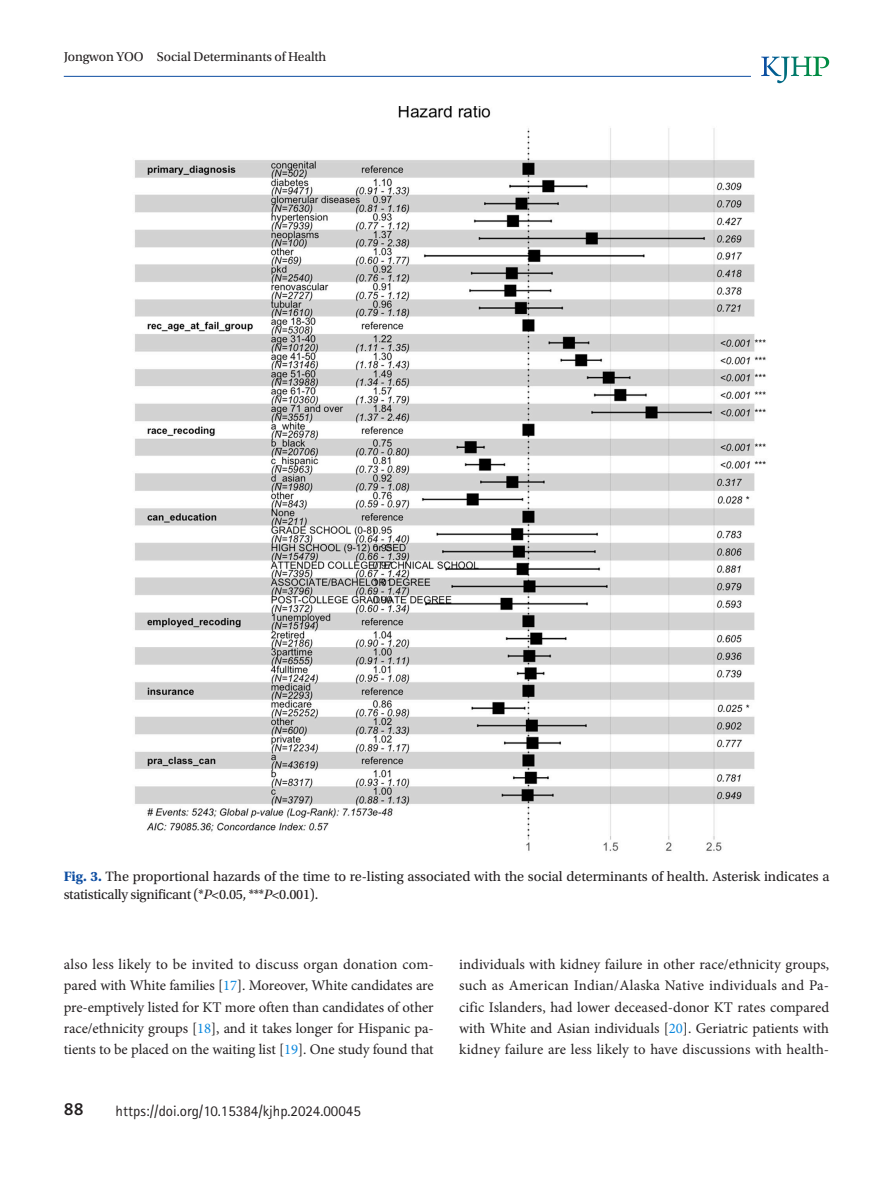
<style>
.page{position:relative;width:893px;height:1191px;background:#fff}
.page>*{position:absolute;margin:0;border:0;box-sizing:border-box;transform-origin:0 0}
.t1{font:600 18px "The Mix B W6";color:#231f20}
.t2{font:15px "Rotis Sans Serif Std";color:#231f20}
.body{font:14.7px/21.3px "Minion Pro";color:#231f20;text-align:justify}
.fig-caption{font:14.25px/18px "Utopia Std";letter-spacing:-.005em;color:#231f20}
.t3{font:13.5px "Utopia Std";letter-spacing:-.01em;color:#231f20}
.s1{font-weight:700;color:#0d4da1}
.s2{font-style:italic}
.s3{color:#0b88de}
</style>
<div class="page">
<hr style="left:64px;top:76px;width:687px;height:1px;background:#0d4da1">
<svg style="left:761px;top:57px;width:68px;height:26px"></svg>
<img style="left:135px;top:106px;width:631px;height:745px">
<p class="t3" style="left:64px;top:50px;width:264px">Jongwon YOO Social Determinants of Health</p>
<p class="fig-caption" style="left:64px;top:867px;width:767px"><span class="s1">Fig. 3.</span> The proportional hazards of the time to re-listing associated with the social determinants of health. Asterisk indicates a statistically significant (*<span class="s2">P</span>&lt;0.05, ***<span class="s2">P</span>&lt;0.001).</p>
<p class="body" style="left:64px;top:954px;width:371px">also less likely to be invited to discuss organ donation com&shy;pared with White families [<span class="s3">17</span>]. Moreover, White candidates are pre-emptively listed for KT more often than candidates of other race/ethnicity groups [<span class="s3">18</span>], and it takes longer for Hispanic pa&shy;tients to be placed on the waiting list [<span class="s3">19</span>]. One study found that</p>
<p class="body" style="left:459px;top:954px;width:372px">individuals with kidney failure in other race/ethnicity groups, such as American Indian/Alaska Native individuals and Pa&shy;cific Islanders, had lower deceased-donor KT rates compared with White and Asian individuals [<span class="s3">20</span>]. Geriatric patients with kidney failure are less likely to have discussions with health-</p>
<p class="t1" style="left:64px;top:1097px;width:21px">88</p>
<p class="t2" style="left:116px;top:1102px;width:247px">https://doi.org/10.15384/kjhp.2024.00045</p>
</div>
